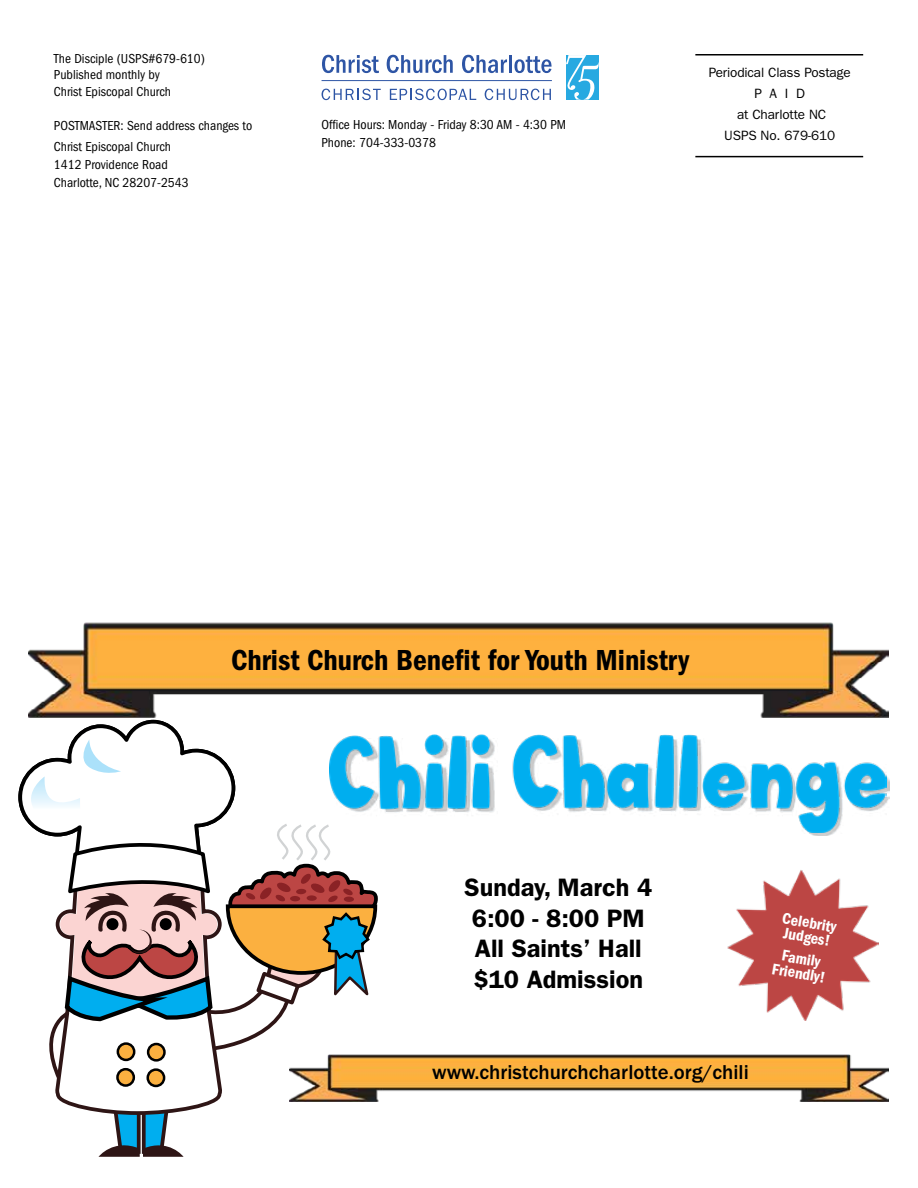
<style>
.page{position:relative;width:918px;height:1188px;background:#fff}
.page>*{position:absolute;margin:0;border:0;box-sizing:border-box;transform-origin:0 0}
.t1{font:30px "ITC Franklin Gothic Std Dm Cd";color:#000}
.t2{font:600 25.35px/30.3px "ITC Franklin Gothic Std";color:#000}
.t3{font:500 20.85px "ITC Franklin Gothic Std";color:#000}
.t4{font:16.2px/14.9px "ITC Franklin Gothic Std Dm Cd";color:#fff}
.t5{font:condensed 13.5px/16.2px "ITC Franklin Gothic Std";color:#000}
.t6{font:13.5px/21px "ITC Franklin Gothic Std";letter-spacing:-.01em;color:#000;text-align:center}
</style>
<div class="page">
<hr style="left:695px;top:156px;width:168px;height:1px;background:#000">
<hr style="left:695px;top:54px;width:168px;height:2px;background:#000">
<svg style="left:322px;top:55px;width:57px;height:18px"></svg>
<svg style="left:387px;top:55px;width:66px;height:18px"></svg>
<svg style="left:462px;top:55px;width:45px;height:18px"></svg>
<hr style="left:509px;top:55px;width:3px;height:18px;background:#2e55a5">
<svg style="left:514px;top:56px;width:38px;height:17px"></svg>
<svg style="left:322px;top:89px;width:59px;height:11px"></svg>
<svg style="left:390px;top:89px;width:86px;height:11px"></svg>
<svg style="left:485px;top:89px;width:66px;height:11px"></svg>
<hr style="left:322px;top:80px;width:230px;height:1px;background:#2e55a5">
<svg style="left:566px;top:55px;width:33px;height:45px"></svg>
<svg style="left:18px;top:719px;width:360px;height:438px"></svg>
<img style="left:334px;top:777px;width:555px;height:58px">
<img style="left:330px;top:735px;width:557px;height:97px">
<img style="left:29px;top:622px;width:859px;height:95px">
<img style="left:289px;top:1054px;width:599px;height:48px">
<img style="left:727px;top:870px;width:152px;height:150px">
<p class="t5" style="left:54px;top:51px;width:152px">The Disciple (USPS#679-610)<br>Published monthly by<br>Christ Episcopal Church</p>
<p class="t5" style="left:54px;top:115px;width:200px;line-height:21px">POSTMASTER: Send address changes to<br>Christ Episcopal Church</p>
<p class="t5" style="left:54px;top:156px;width:136px;line-height:18px">1412 Providence Road<br>Charlotte, NC 28207-2543</p>
<p class="t5" style="left:322px;top:116px;width:246px;line-height:18px">Office Hours: Monday - Friday 8:30 AM - 4:30 PM<br>Phone: 704-333-0378</p>
<p class="t6" style="left:709px;top:62px;width:144px">Periodical Class Postage<br>P A I D<br>at Charlotte NC<br>USPS No. 679-610</p>
<h1 class="t1" style="left:231px;top:643px;width:460px">Christ Church Benefit for Youth Ministry</h1>
<h2 class="t2" style="left:465px;top:873px;width:189px">Sunday, March 4<br>6:00 - 8:00 PM<br>All Saints’ Hall $10 Admission</h2>
<p class="t4" style="left:784px;top:910px;width:56px;rotate:10deg">Celebrity<br>Judges!</p>
<p class="t4" style="left:776px;top:947px;width:55px;text-align:center;rotate:10deg">Family<br>Friendly!</p>
<h3 class="t3" style="left:432px;top:1061px;width:318px">www.christchurchcharlotte.org/chili</h3>
</div>
